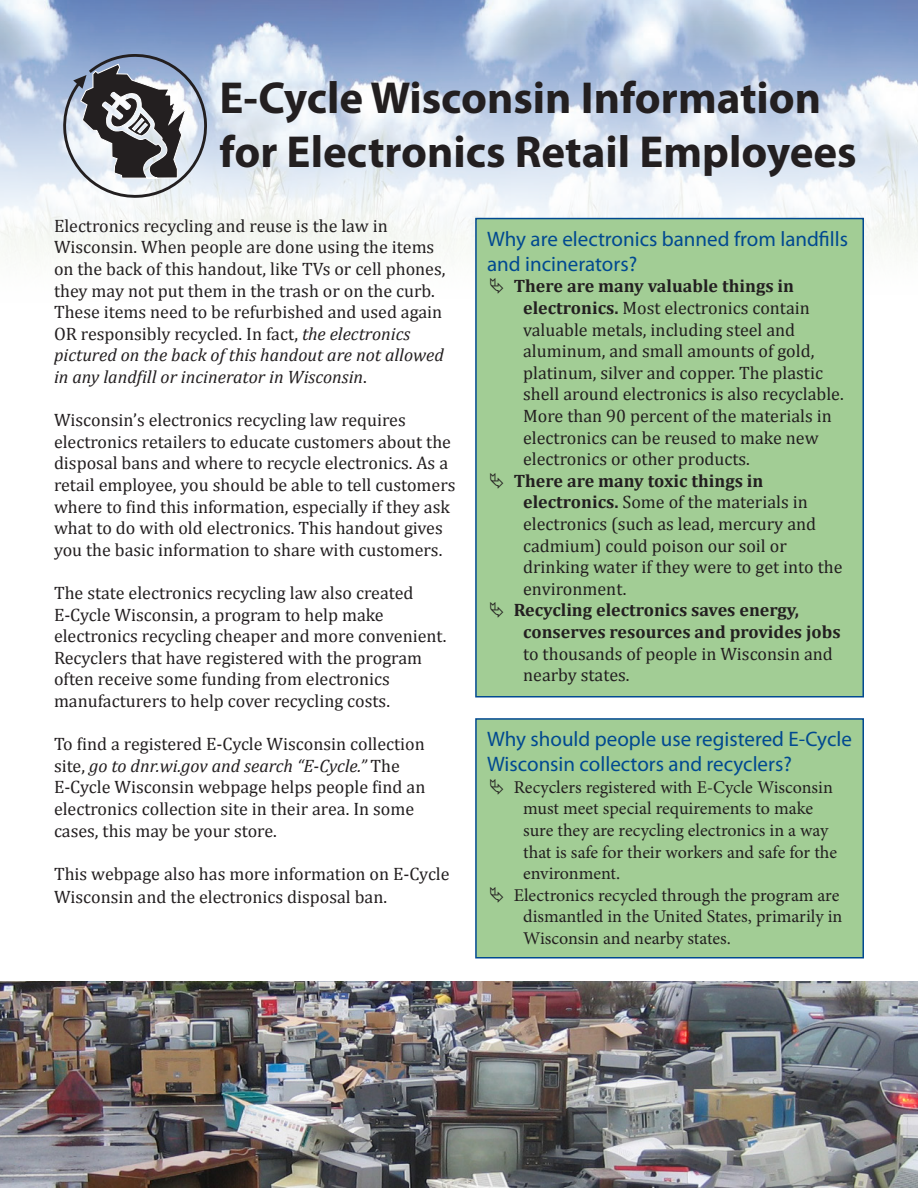
<style>
.page{position:relative;width:918px;height:1188px;background:#fff}
.page>*{position:absolute;margin:0;border:0;box-sizing:border-box;transform-origin:0 0}
.t1{font:700 45px "Myriad Pro";color:#231f20}
.Text_Header{font:21px/25.2px "Myriad Pro";color:#014990}
.t2{font:18px/21.6px "Cambria";color:#231f20}
.t3{font:18px/21.6px "Minion Pro";letter-spacing:-.005em;color:#231f20}
.t4{font:700 18px/21.6px "Cambria";color:#231f20}
.s1{font-style:italic}
.s2{font-weight:700}
.s3{font-weight:400}
</style>
<div class="page">
<svg style="left:0;top:0;width:918px;height:256px"></svg>
<svg style="left:61px;top:54px;width:146px;height:147px"></svg>
<img style="left:0;top:982px;width:918px;height:206px">
<div style="left:476px;top:219px;width:387px;height:478px;background:#a2cd95"></div>
<div style="left:475px;top:218px;width:389px;height:480px;border:2px solid #014990"></div>
<div style="left:476px;top:719px;width:387px;height:239px;background:#a2cd95"></div>
<div style="left:475px;top:718px;width:389px;height:240px;border:2px solid #014990"></div>
<p class="t1" style="left:220px;top:68px;width:603px">E-Cycle Wisconsin Information</p>
<p class="t1" style="left:220px;top:122px;width:639px">for Electronics Retail Employees</p>
<p class="t2" style="left:54px;top:215px;width:393px">Electronics recycling and reuse is the law in Wisconsin. When people are done using the items on the back of this handout, like TVs or cell phones, they may not put them in the trash or on the curb.<br>These items need to be refurbished and used again OR responsibly recycled. In fact, <span class="s1">the electronics pictured on the back of this handout are not allowed in any landfill or incinerator in Wisconsin</span>.</p>
<p class="t2" style="left:54px;top:409px;width:403px">Wisconsin’s electronics recycling law requires electronics retailers to educate customers about the disposal bans and where to recycle electronics. As a retail employee, you should be able to tell customers where to find this information, especially if they ask what to do with old electronics. This handout gives you the basic information to share with customers.</p>
<p class="t2" style="left:54px;top:582px;width:394px">The state electronics recycling law also created E-Cycle Wisconsin, a program to help make electronics recycling cheaper and more convenient.<br>Recyclers that have registered with the program often receive some funding from electronics manufacturers to help cover recycling costs.</p>
<p class="t2" style="left:54px;top:733px;width:373px">To find a registered E-Cycle Wisconsin collection site, <span class="s1">go to dnr.wi.gov and search “E-Cycle.”</span> The E-Cycle Wisconsin webpage helps people find an electronics collection site in their area. In some cases, this may be your store.</p>
<p class="t2" style="left:54px;top:862px;width:397px;line-height:23.4px">This webpage also has more information on E-Cycle<br>Wisconsin and the electronics disposal ban.</p>
<p class="Text_Header" style="left:487px;top:226px;width:362px">Why are electronics banned from landfills and incinerators?</p>
<p class="t2" style="left:523px;top:275px;width:322px;text-indent:-9px"><span class="s2">There are many valuable things in electronics.</span> Most electronics contain valuable metals, including steel and aluminum, and small amounts of gold, platinum, silver and copper. The plastic shell around electronics is also recyclable.<br>More than 90 percent of the materials in electronics can be reused to make new electronics or other products.</p>
<p class="t2" style="left:523px;top:470px;width:321px;text-indent:-9px"><span class="s2">There are many toxic things in electronics.</span> Some of the materials in electronics (such as lead, mercury and cadmium) could poison our soil or drinking water if they were to get into the environment.</p>
<p class="t4" style="left:523px;top:599px;width:319px;text-indent:-9px">Recycling electronics saves energy, conserves resources and provides jobs <span class="s3">to thousands of people in Wisconsin and nearby states.</span></p>
<p class="Text_Header" style="left:487px;top:726px;width:366px">Why should people use registered E-Cycle<br>Wisconsin collectors and recyclers?</p>
<p class="t3" style="left:523px;top:776px;width:315px;text-indent:-9px">Recyclers registered with E-Cycle Wisconsin must meet special requirements to make sure they are recycling electronics in a way that is safe for their workers and safe for the environment.</p>
<p class="t3" style="left:523px;top:884px;width:321px;text-indent:-9px">Electronics recycled through the program are dismantled in the United States, primarily in<br>Wisconsin and nearby states.</p>
</div>
